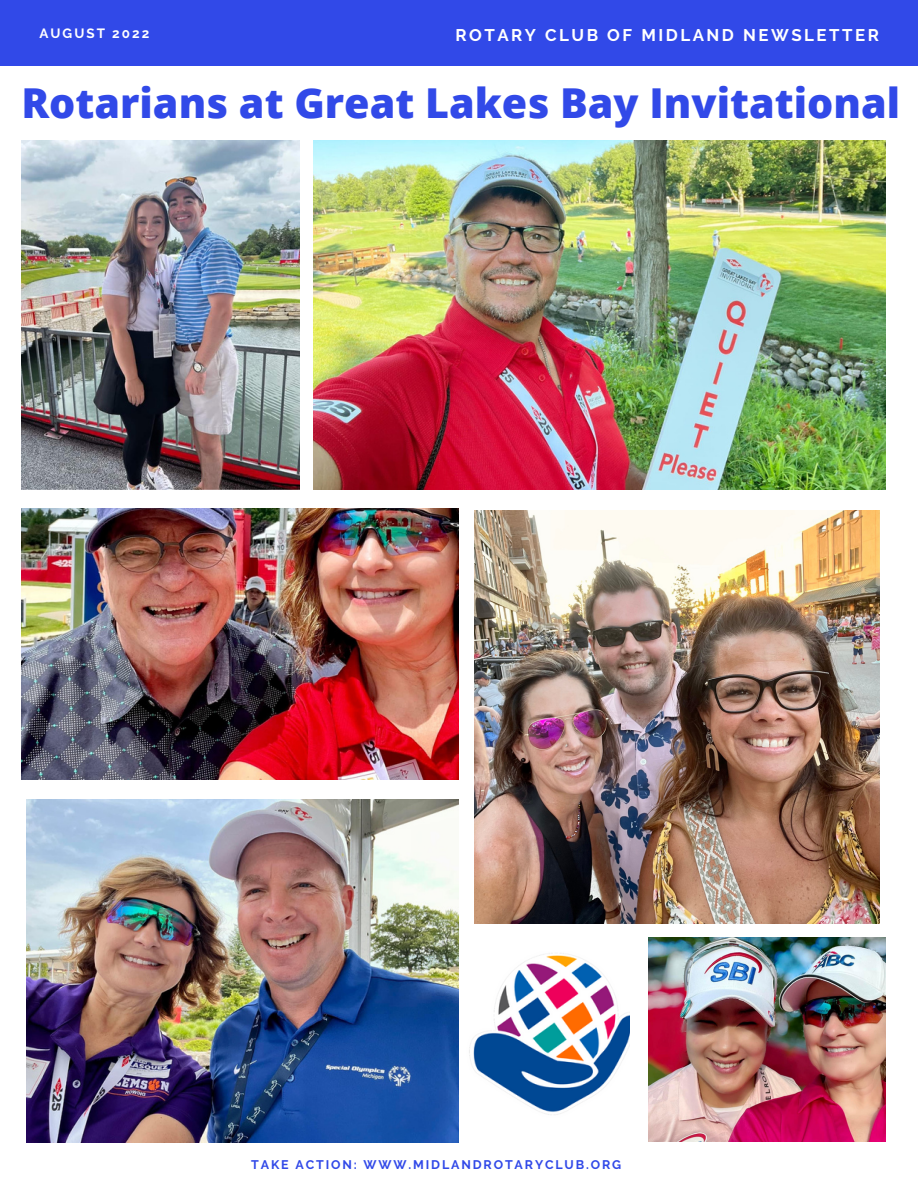
<style>
.page{position:relative;width:918px;height:1188px;background:#fff}
.page>*{position:absolute;margin:0;border:0;box-sizing:border-box;transform-origin:0 0}
.t1{font:800 41.25px "Open Sans";color:#3149e8}
.t2{font:700 16.8px "Raleway";letter-spacing:.15em;color:#fff}
.t3{font:700 13.5px "Raleway";letter-spacing:.15em;color:#fff}
.t4{font:700 12.45px "Raleway";letter-spacing:.15em;color:#3149e8}
</style>
<div class="page">
<div style="left:0;top:0;width:918px;height:65px;background:#3149e8"></div>
<img style="left:21px;top:141px;width:278px;height:349px">
<img style="left:313px;top:141px;width:573px;height:349px">
<img style="left:21px;top:509px;width:438px;height:271px">
<img style="left:27px;top:799px;width:432px;height:343px">
<img style="left:474px;top:511px;width:405px;height:413px">
<img style="left:648px;top:937px;width:238px;height:205px">
<img style="left:469px;top:953px;width:160px;height:162px">
<p class="t3" style="left:40px;top:25px;width:111px">AUGUST 2022</p>
<p class="t2" style="left:455px;top:25px;width:425px">ROTARY CLUB OF MIDLAND NEWSLETTER</p>
<p class="t1" style="left:21px;top:74px;width:880px">Rotarians at Great Lakes Bay Invitational</p>
<p class="t4" style="left:251px;top:1157px;width:372px">TAKE ACTION: WWW.MIDLANDROTARYCLUB.ORG</p>
</div>
